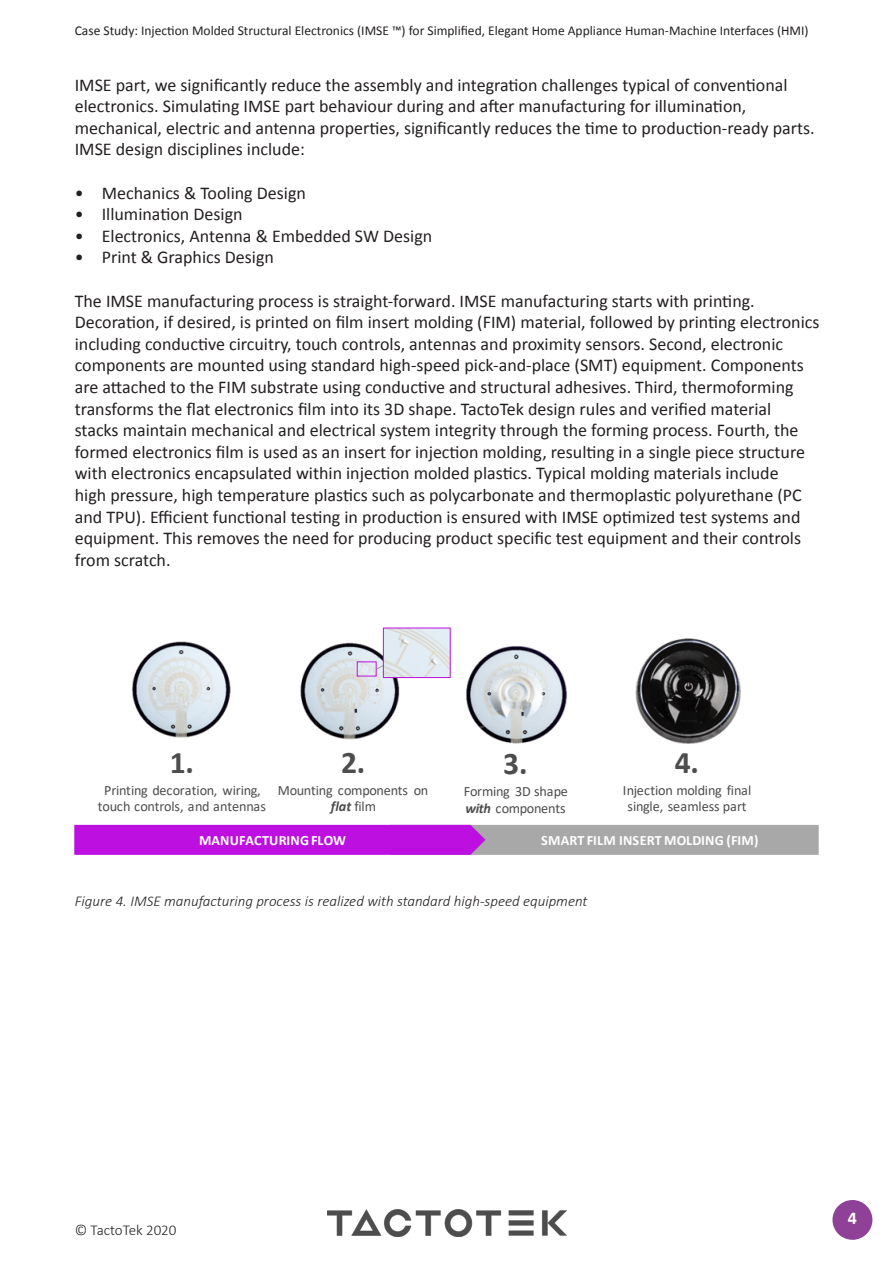
<style>
.page{position:relative;width:893px;height:1263px;background:#fff}
.page>*{position:absolute;margin:0;border:0;box-sizing:border-box;transform-origin:0 0}
.t1{font:700 31.5px "Calibri";color:#4d4d4d}
.t2{font:18px/21.6px "Calibri";color:#231f20}
.t3{font:700 18px "Calibri";color:#fff}
.t4{font:italic 300 15px "Calibri";color:#231f20}
.t5{font:300 15px "Calibri";color:#231f20}
.t6{font:14.25px/16.6px "Calibri";letter-spacing:-.015em;color:#4d4d4d;text-align:center}
.t7{font:700 14.25px "Calibri";letter-spacing:.01em;color:#fff}
.t8{font:13.5px "Calibri";color:#231f20}
.s1{font-weight:700;font-style:italic}
</style>
<div class="page">
<img style="left:327px;top:1209px;width:240px;height:28px">
<div style="left:832px;top:1200px;width:40px;height:40px;background:#8f4198;border-radius:50%"></div>
<img style="left:300px;top:632px;width:130px;height:108px">
<svg style="left:376px;top:664px;width:7px;height:6px"></svg>
<img style="left:132px;top:641px;width:99px;height:97px">
<img style="left:436px;top:646px;width:132px;height:98px">
<img style="left:635px;top:638px;width:106px;height:106px">
<img style="left:385px;top:630px;width:64px;height:46px">
<div style="left:383px;top:628px;width:68px;height:50px;border:1px solid #bd10e0"></div>
<svg style="left:74px;top:825px;width:745px;height:30px;background:#b356c6"></svg>
<p class="t8" style="left:75px;top:21px;width:735px">Case Study: Injection Molded Structural Electronics (IMSE ™) for Simplified, Elegant Home Appliance Human-Machine Interfaces (HMI)</p>
<p class="t2" style="left:75px;top:73px;width:741px">IMSE part, we significantly reduce the assembly and integration challenges typical of conventional electronics. Simulating IMSE part behaviour during and after manufacturing for illumination, mechanical, electric and antenna properties, significantly reduces the time to production-ready parts.<br>IMSE design disciplines include:</p>
<p class="t2" style="left:75px;top:181px;width:233px">• Mechanics &amp; Tooling Design</p>
<p class="t2" style="left:75px;top:203px;width:169px">• Illumination Design</p>
<p class="t2" style="left:75px;top:224px;width:359px">• Electronics, Antenna &amp; Embedded SW Design</p>
<p class="t2" style="left:75px;top:246px;width:201px">• Print &amp; Graphics Design</p>
<p class="t2" style="left:75px;top:289px;width:746px">The IMSE manufacturing process is straight-forward. IMSE manufacturing starts with printing.<br>Decoration, if desired, is printed on film insert molding (FIM) material, followed by printing electronics including conductive circuitry, touch controls, antennas and proximity sensors. Second, electronic components are mounted using standard high-speed pick-and-place (SMT) equipment. Components are attached to the FIM substrate using conductive and structural adhesives. Third, thermoforming transforms the flat electronics film into its 3D shape. TactoTek design rules and verified material stacks maintain mechanical and electrical system integrity through the forming process. Fourth, the formed electronics film is used as an insert for injection molding, resulting in a single piece structure with electronics encapsulated within injection molded plastics. Typical molding materials include<br>high pressure, high temperature plastics such as polycarbonate and thermoplastic polyurethane (PC and TPU). Efficient functional testing in production is ensured with IMSE optimized test systems and equipment. This removes the need for producing product specific test equipment and their controls from scratch.</p>
<p class="t1" style="left:170px;top:740px;width:26px">1.</p>
<p class="t6" style="left:98px;top:781px;width:170px">Printing decoration, wiring, touch controls, and antennas</p>
<p class="t1" style="left:341px;top:740px;width:26px">2.</p>
<p class="t6" style="left:278px;top:781px;width:152px">Mounting components on <span class="s1">flat</span> film</p>
<p class="t1" style="left:503px;top:742px;width:26px">3.</p>
<p class="t6" style="left:464px;top:783px;width:106px;text-align:left">Forming 3D shape <span class="s1">with</span> components</p>
<p class="t1" style="left:675px;top:740px;width:26px">4.</p>
<p class="t6" style="left:623px;top:781px;width:130px">Injection molding final single, seamless part</p>
<p class="t7" style="left:199px;top:830px;width:149px">MANUFACTURING FLOW</p>
<p class="t7" style="left:541px;top:830px;width:219px">SMART FILM INSERT MOLDING (FIM)</p>
<p class="t4" style="left:75px;top:892px;width:514px">Figure 4. IMSE manufacturing process is realized with standard high-speed equipment</p>
<p class="t5" style="left:75px;top:1221px;width:103px">© TactoTek 2020</p>
<p class="t3" style="left:848px;top:1205px;width:11px">4</p>
</div>
